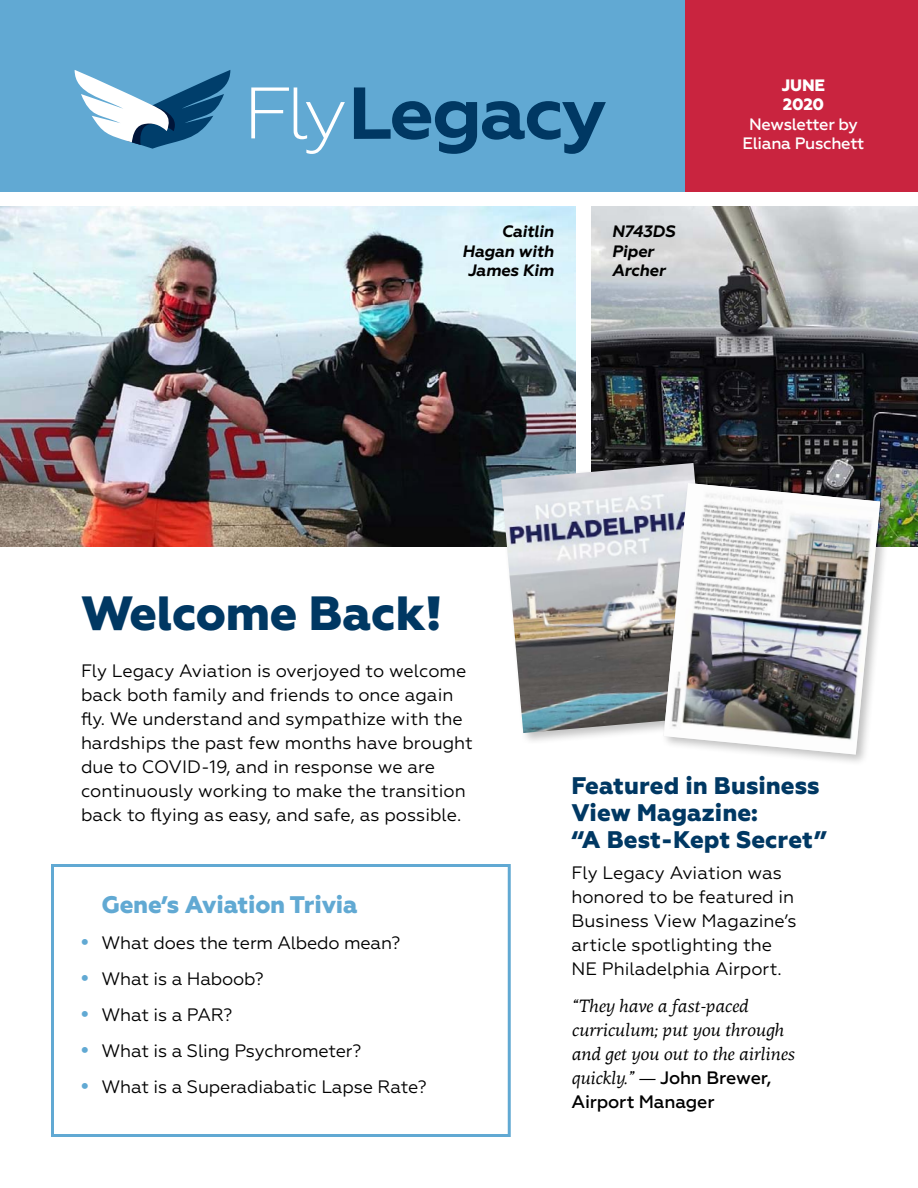
<style>
.page{position:relative;width:918px;height:1188px;background:#fff}
.page>*{position:absolute;margin:0;border:0;box-sizing:border-box;transform-origin:0 0}
.t1{font:800 48px "Geometria";letter-spacing:-.01em;color:#003863}
.t2{font:800 24px/27px "Geometria";color:#003863}
.t3{font:800 24px "Geometria";letter-spacing:-.01em;color:#61a9d3}
.t4{font:18px/24px "Geometria";color:#000}
.t5{font:italic 18px/24px "PF Agora Serif Pro";letter-spacing:-.01em;color:#000}
.t6{font:500 18px/24px "Geometria";letter-spacing:-.01em;color:#000}
.t7{font:italic 700 16.5px/19.5px "Geometria";letter-spacing:-.01em;color:#000;text-align:right}
.t8{font:500 16.5px/19.5px "Geometria";letter-spacing:-.02em;color:#fff;text-align:center}
.t9{font:800 16.5px/19.5px "Geometria";letter-spacing:-.015em;color:#fff}
.s1{font-weight:800;color:#61a9d3}
.s2{font-family:"PF Agora Serif Pro";font-weight:400;font-style:italic}
</style>
<div class="page">
<img style="left:0;top:206px;width:576px;height:340px">
<img style="left:591px;top:206px;width:327px;height:340px">
<div style="left:0;top:0;width:918px;height:191px;background:#61a9d3"></div>
<div style="left:686px;top:0;width:232px;height:191px;background:#c9243f"></div>
<svg style="left:74px;top:70px;width:156px;height:79px"></svg>
<svg style="left:354px;top:87px;width:252px;height:67px"></svg>
<svg style="left:251px;top:87px;width:94px;height:67px"></svg>
<div style="left:51px;top:864px;width:460px;height:273px;border:3px solid #61a9d3"></div>
<div style="left:498px;top:459px;width:231px;height:286px;background:#000;opacity:.25"></div>
<img style="left:501px;top:463px;width:215px;height:270px">
<div style="left:661px;top:479px;width:232px;height:288px;background:#000;opacity:.25"></div>
<img style="left:664px;top:483px;width:216px;height:272px">
<p class="t7" style="left:462px;top:222px;width:93px">Caitlin<br>Hagan with<br>James Kim</p>
<p class="t7" style="left:612px;top:222px;width:65px;text-align:left">N743DS<br>Piper<br>Archer</p>
<p class="t9" style="left:782px;top:76px;width:45px">JUNE<br>2020</p>
<p class="t8" style="left:743px;top:114px;width:123px">Newsletter by<br>Eliana Puschett</p>
<h1 class="t1" style="left:81px;top:585px;width:363px">Welcome Back!</h1>
<p class="t4" style="left:81px;top:659px;width:393px">Fly Legacy Aviation is overjoyed to welcome back both family and friends to once again fly. We understand and sympathize with the hardships the past few months have brought due to COVID-19, and in response we are continuously working to make the transition back to flying as easy, and safe, as possible.</p>
<h2 class="t3" style="left:101px;top:891px;width:258px">Gene’s Aviation Trivia</h2>
<p class="t4" style="left:81px;top:931px;width:321px"><span class="s1">•</span> What does the term Albedo mean?</p>
<p class="t4" style="left:81px;top:967px;width:184px"><span class="s1">•</span> What is a Haboob?</p>
<p class="t4" style="left:81px;top:1003px;width:153px"><span class="s1">•</span> What is a PAR?</p>
<p class="t4" style="left:81px;top:1039px;width:282px"><span class="s1">•</span> What is a Sling Psychrometer?</p>
<p class="t4" style="left:81px;top:1075px;width:347px"><span class="s1">•</span> What is a Superadiabatic Lapse Rate?</p>
<h2 class="t2" style="left:572px;top:773px;width:257px">Featured in Business<br>View Magazine:<br>“A Best-Kept Secret”</h2>
<p class="t4" style="left:572px;top:861px;width:227px">Fly Legacy Aviation was honored to be featured in<br>Business View Magazine’s article spotlighting the<br>NE Philadelphia Airport.</p>
<p class="t5" style="left:572px;top:994px;width:225px">“They have a fast-paced curriculum; put you through and get you out to the airlines</p>
<p class="t6" style="left:572px;top:1066px;width:201px"><span class="s2">quickly.” —</span> John Brewer,<br>Airport Manager</p>
</div>
